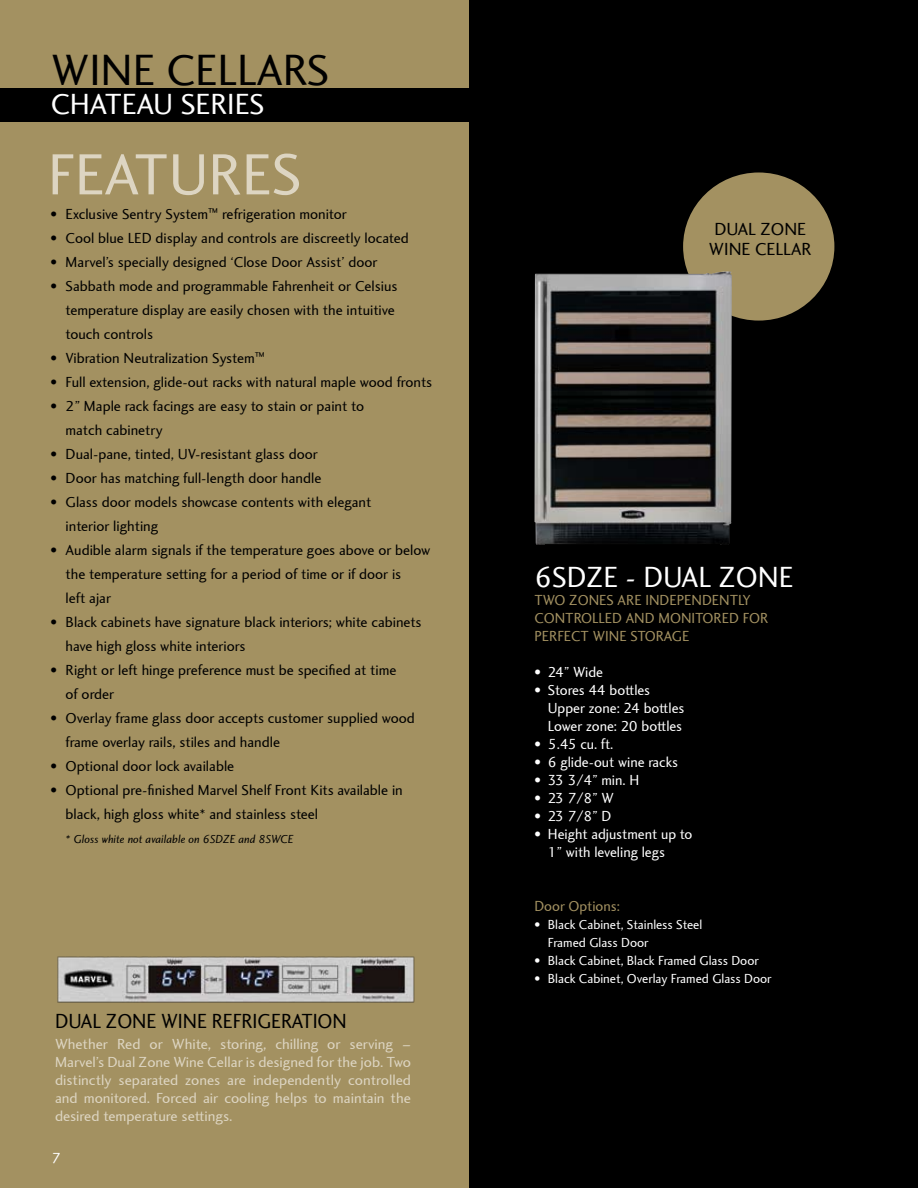
<style>
.page{position:relative;width:918px;height:1188px;background:#a39161}
.page>*{position:absolute;margin:0;border:0;box-sizing:border-box;transform-origin:0 0}
.t1{font:60px "Charlotte Sans";color:#ddd5c2}
.t2{font:45px "Charlotte Sans";color:#000}
.t3{font:30px "Charlotte Sans";color:#fff}
.t4{font:21px "Charlotte Sans";letter-spacing:-.005em;color:#000;scale:.95 1}
.t5{font:18px/20.2px "Charlotte Sans";color:#000;text-align:center}
.t6{font:15px/24px "Charlotte Sans";color:#000}
.t7{font:15px/18px "Charlotte Sans";color:#ddd5c2;text-align:justify}
.t8{font:15px/18px "Charlotte Sans";color:#fff}
.t9{font:15px "Charlotte Sans";color:#a39161}
.t10{font:13.5px/18px "Charlotte Sans";color:#fff}
.t11{font:italic 12px "Charlotte Sans";color:#000}
</style>
<div class="page">
<div style="left:0;top:88px;width:918px;height:34px;background:#000"></div>
<div style="left:470px;top:0;width:448px;height:1188px;background:#000"></div>
<div style="left:683px;top:172px;width:151px;height:149px;background:#a39161;border-radius:50%"></div>
<img style="left:535px;top:271px;width:197px;height:274px">
<img style="left:57px;top:956px;width:358px;height:47px">
<h2 class="t2" style="left:51px;top:44px;width:279px">WINE CELLARS</h2>
<h3 class="t3" style="left:51px;top:87px;width:215px">CHATEAU SERIES</h3>
<h1 class="t1" style="left:48px;top:141px;width:255px">FEATURES</h1>
<p class="t6" style="left:51px;top:202px;width:298px">• Exclusive Sentry System<sup>™</sup> refrigeration monitor</p>
<p class="t6" style="left:51px;top:226px;width:360px">• Cool blue LED display and controls are discreetly located</p>
<p class="t6" style="left:51px;top:250px;width:329px">• Marvel’s specially designed ‘Close Door Assist’ door</p>
<p class="t6" style="left:66px;top:274px;width:333px;text-indent:-15px">• Sabbath mode and programmable Fahrenheit or Celsius temperature display are easily chosen with the intuitive touch controls</p>
<p class="t6" style="left:51px;top:346px;width:216px">• Vibration Neutralization System<sup>™</sup></p>
<p class="t6" style="left:51px;top:370px;width:383px">• Full extension, glide-out racks with natural maple wood fronts</p>
<p class="t6" style="left:66px;top:394px;width:300px;text-indent:-15px">• 2” Maple rack facings are easy to stain or paint to match cabinetry</p>
<p class="t6" style="left:51px;top:442px;width:269px">• Dual-pane, tinted, UV-resistant glass door</p>
<p class="t6" style="left:51px;top:466px;width:272px">• Door has matching full-length door handle</p>
<p class="t6" style="left:66px;top:490px;width:307px;text-indent:-15px">• Glass door models showcase contents with elegant interior lighting</p>
<p class="t6" style="left:66px;top:538px;width:366px;text-indent:-15px">• Audible alarm signals if the temperature goes above or below the temperature setting for a period of time or if door is<br>left ajar</p>
<p class="t6" style="left:66px;top:610px;width:358px;text-indent:-15px">• Black cabinets have signature black interiors; white cabinets have high gloss white interiors</p>
<p class="t6" style="left:66px;top:658px;width:332px;text-indent:-15px">• Right or left hinge preference must be specified at time of order</p>
<p class="t6" style="left:66px;top:706px;width:351px;text-indent:-15px">• Overlay frame glass door accepts customer supplied wood frame overlay rails, stiles and handle</p>
<p class="t6" style="left:51px;top:754px;width:185px">• Optional door lock available</p>
<p class="t6" style="left:66px;top:778px;width:339px;text-indent:-15px">• Optional pre-finished Marvel Shelf Front Kits available in black, high gloss white* and stainless steel</p>
<p class="t11" style="left:66px;top:832px;width:230px">* Gloss white not available on 6SDZE and 8SWCE</p>
<h3 class="t4" style="left:55px;top:1009px;width:308px">DUAL ZONE WINE REFRIGERATION</h3>
<p class="t7" style="left:55px;top:1036px;width:358px">Whether Red or White, storing, chilling or serving – Marvel’s Dual Zone Wine Cellar is designed for the job. Two distinctly separated zones are independently controlled and monitored. Forced air cooling helps to maintain the desired temperature settings.</p>
<p class="t8" style="left:52px;top:1149px;width:11px">7</p>
<p class="t5" style="left:709px;top:219px;width:104px">DUAL ZONE<br>WINE CELLAR</p>
<h3 class="t3" style="left:534px;top:560px;width:261px">6SDZE - DUAL ZONE</h3>
<p class="t9" style="left:534px;top:591px;width:45px">Two zones</p>
<p class="t9" style="left:618px;top:591px;width:9px">are</p>
<p class="t9" style="left:645px;top:591px;width:9px">independently</p>
<p class="t9" style="left:534px;top:609px;width:10px">controlled</p>
<p class="t9" style="left:626px;top:609px;width:11px">and</p>
<p class="t9" style="left:658px;top:609px;width:10px">monitored</p>
<p class="t9" style="left:743px;top:609px;width:10px">for</p>
<p class="t9" style="left:534px;top:627px;width:9px">perfect</p>
<p class="t9" style="left:593px;top:627px;width:10px">wine</p>
<p class="t9" style="left:630px;top:627px;width:10px">storage</p>
<p class="t8" style="left:534px;top:663px;width:70px">• 24” Wide</p>
<p class="t8" style="left:548px;top:681px;width:138px;text-indent:-13px">• Stores 44 bottles<br>Upper zone: 24 bottles<br>Lower zone: 20 bottles</p>
<p class="t8" style="left:534px;top:735px;width:81px">• 5.45 cu. ft.</p>
<p class="t8" style="left:534px;top:753px;width:145px">• 6 glide-out wine racks</p>
<p class="t8" style="left:534px;top:771px;width:106px">• 33 3/4” min. H</p>
<p class="t8" style="left:534px;top:789px;width:81px">• 23 7/8” W</p>
<p class="t8" style="left:534px;top:807px;width:78px">• 23 7/8” D</p>
<p class="t8" style="left:548px;top:825px;width:146px;text-indent:-13px">• Height adjustment up to<br>1” with leveling legs</p>
<p class="t9" style="left:534px;top:897px;width:87px">Door Options:</p>
<p class="t10" style="left:548px;top:916px;width:156px;text-indent:-13px">• Black Cabinet, Stainless Steel<br>Framed Glass Door</p>
<p class="t10" style="left:534px;top:952px;width:226px">• Black Cabinet, Black Framed Glass Door</p>
<p class="t10" style="left:534px;top:970px;width:239px">• Black Cabinet, Overlay Framed Glass Door</p>
</div>
